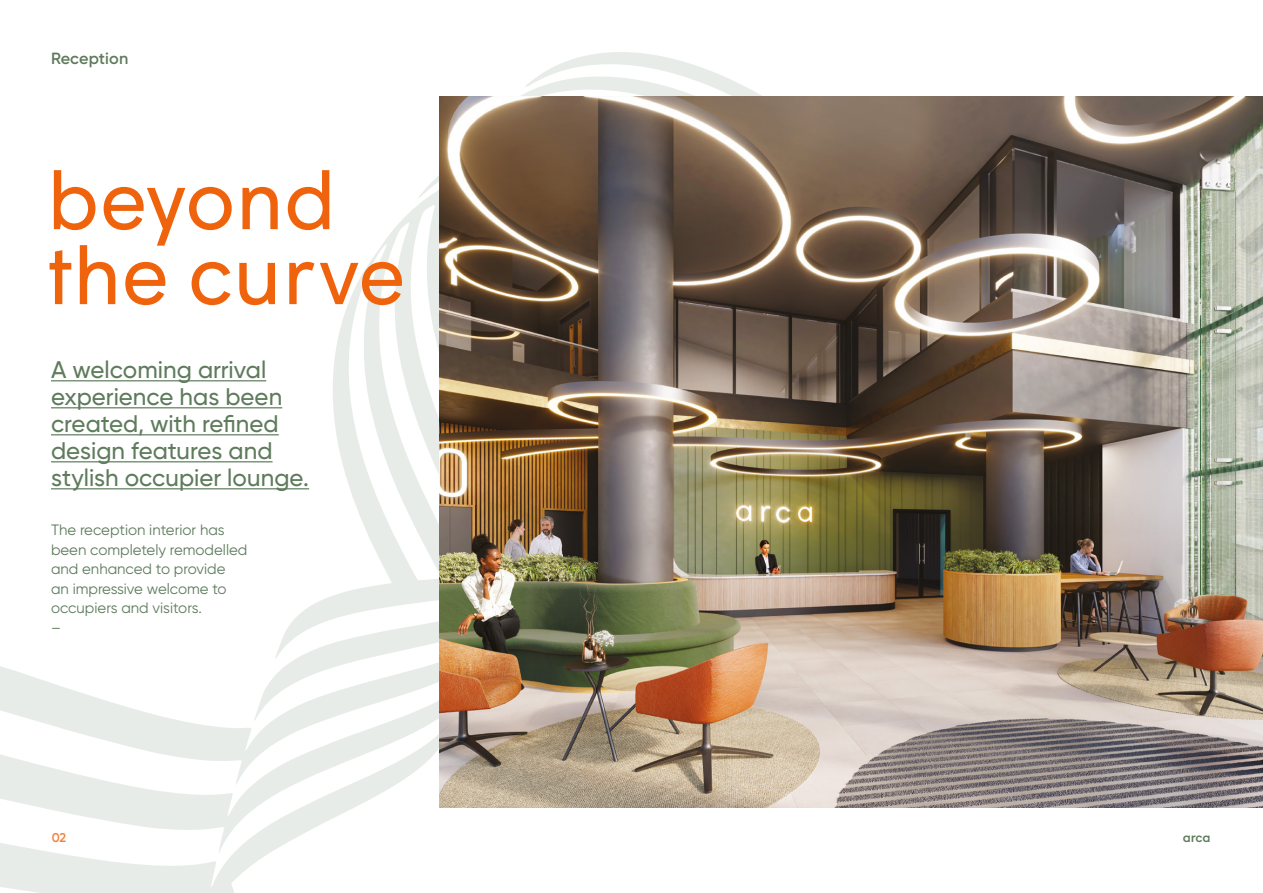
<style>
.page{position:relative;width:1263px;height:893px;background:#fff}
.page>*{position:absolute;margin:0;border:0;box-sizing:border-box;transform-origin:0 0}
.t1{font:82.5px/75px "Wigrum";letter-spacing:-.015em;color:#f0630d}
.t2{font:500 24px/27px "Gilroy";color:#5e7b5c}
.t3{font:600 16.2px "Gilroy";letter-spacing:.005em;color:#5e7b5c}
.t4{font:15px/19.5px "Gilroy";color:#5e7b5c}
.t5{font:500 12.75px "Wigrum";color:#5e7b5c}
.t6{font:600 12.75px "Gilroy";color:#f3823d}
</style>
<div class="page">
<svg style="left:275px;top:202px;width:164px;height:388px"></svg>
<svg style="left:0;top:674px;width:439px;height:219px"></svg>
<svg style="left:254px;top:590px;width:185px;height:130px"></svg>
<svg style="left:419px;top:52px;width:454px;height:150px"></svg>
<img style="left:439px;top:97px;width:824px;height:711px">
<hr style="left:51px;top:380px;width:215px;height:1px;background:#5e7b5c">
<hr style="left:51px;top:407px;width:231px;height:1px;background:#5e7b5c">
<hr style="left:51px;top:434px;width:228px;height:1px;background:#5e7b5c">
<hr style="left:51px;top:461px;width:222px;height:1px;background:#5e7b5c">
<hr style="left:51px;top:488px;width:258px;height:1px;background:#5e7b5c">
<p class="t3" style="left:51px;top:48px;width:79px">Reception</p>
<h1 class="t1" style="left:46px;top:157px;width:361px">beyond the curve</h1>
<h2 class="t2" style="left:51px;top:356px;width:260px">A welcoming arrival experience has been created, with refined design features and stylish occupier lounge.</h2>
<p class="t4" style="left:51px;top:520px;width:198px">The reception interior has been completely remodelled and enhanced to provide<br>an impressive welcome to occupiers and visitors.<br>–</p>
<p class="t6" style="left:52px;top:830px;width:16px">02</p>
<p class="t5" style="left:1183px;top:828px;width:29px">arca</p>
</div>
